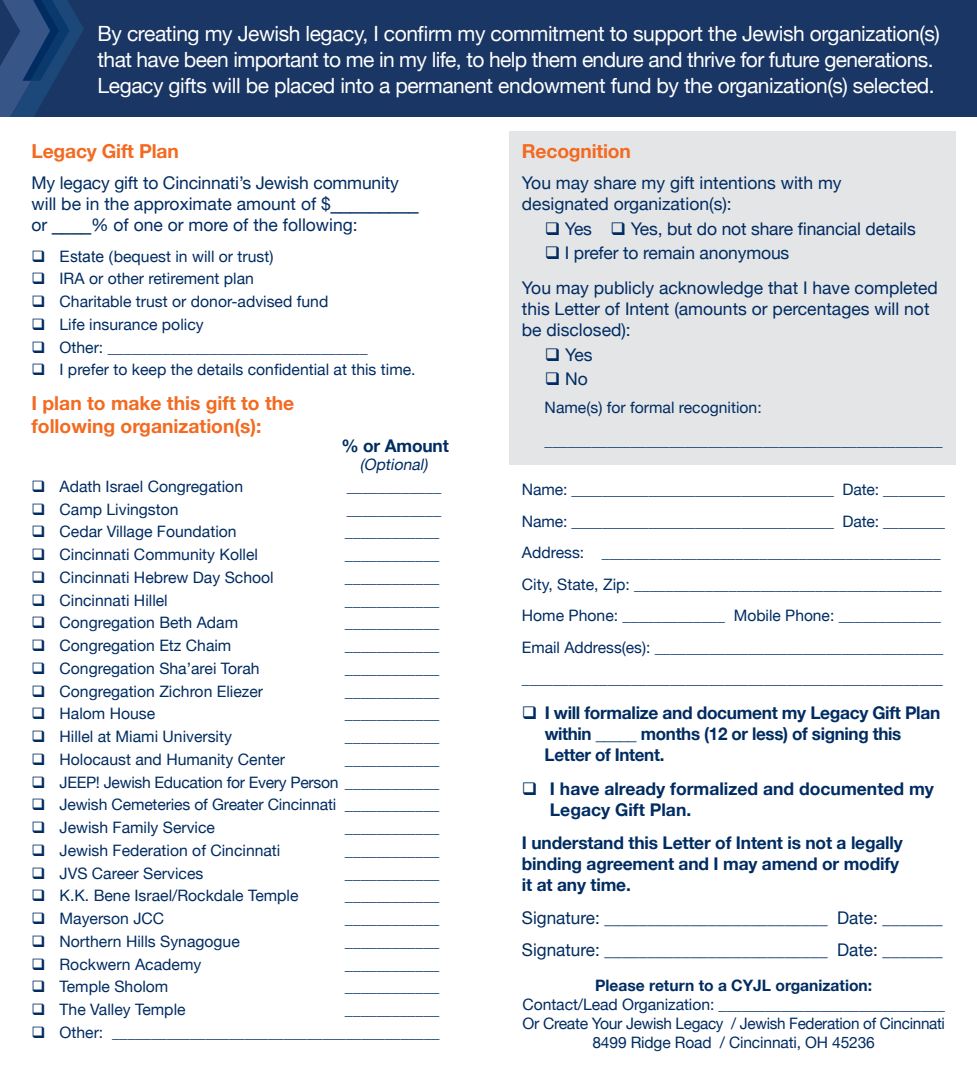
<style>
.page{position:relative;width:977px;height:1071px;background:#fff}
.page>*{position:absolute;margin:0;border:0;box-sizing:border-box;transform-origin:0 0}
.t1{font:21px/26.2px "Helvetica Neue";letter-spacing:-.02em;color:#fff}
.t2{font:700 19.25px "Helvetica Neue";color:#f36a21}
.t3{font:17.5px/21px "Helvetica Neue";color:#002c62}
.t4{font:700 17.5px/21px "Helvetica Neue";letter-spacing:-.01em;color:#002c62}
.t5{font:15.75px/33.2px "Helvetica Neue";color:#002c62}
.t6{font:15.75px/19.2px "Helvetica Neue";letter-spacing:-.02em;color:#002c62;text-align:center}
.t7{font:700 15.75px "Helvetica Neue";color:#002c62}
.t8{font:italic 15.75px "Helvetica Neue";color:#002c62}
.s1{font-family:"Arial"}
</style>
<div class="page">
<div style="left:0;top:0;width:976px;height:130px;background:#1a3664"></div>
<svg style="left:0;top:0;width:84px;height:118px"></svg>
<div style="left:0;top:118px;width:976px;height:52px;background:#fff"></div>
<div style="left:509px;top:132px;width:446px;height:333px;background:#e4e5e7"></div>
<p class="t1" style="left:98px;top:22px;width:843px">By creating my Jewish legacy, I confirm my commitment to support the Jewish organization(s) that have been important to me in my life, to help them endure and thrive for future generations.<br>Legacy gifts will be placed into a permanent endowment fund by the organization(s) selected.</p>
<p class="t2" style="left:32px;top:136px;width:149px">Legacy Gift Plan</p>
<p class="t3" style="left:32px;top:174px;width:388px">My legacy gift to Cincinnati’s Jewish community will be in the approximate amount of $<span class="s1">_________ </span>or <span class="s1">____</span>% of one or more of the following:</p>
<p class="t5" style="left:32px;top:240px;width:243px">❑ <span class="s1">Estate (</span>bequest in will or trust)</p>
<p class="t5" style="left:32px;top:263px;width:224px">❑ IRA or other retirement plan</p>
<p class="t5" style="left:32px;top:286px;width:298px">❑ Charitable trust or donor-advised fund</p>
<p class="t5" style="left:32px;top:309px;width:174px">❑ Life insurance policy</p>
<p class="t5" style="left:32px;top:331px;width:338px">❑ Other: _________________________________</p>
<p class="t5" style="left:32px;top:354px;width:385px">❑ I prefer to keep the details confidential at this time.</p>
<p class="t2" style="left:32px;top:388px;width:264px">I plan to make this gift to the</p>
<p class="t2" style="left:32px;top:411px;width:231px">following organization(s):</p>
<p class="t4" style="left:341px;top:436px;width:109px">% or Amount</p>
<p class="t8" style="left:360px;top:453px;width:74px">(Optional)</p>
<p class="t5" style="left:32px;top:470px;width:213px">❑ Adath Israel Congregation</p>
<p class="t5" style="left:346px;top:470px;width:96px">____________</p>
<p class="t5" style="left:32px;top:493px;width:149px">❑ Camp Livingston</p>
<p class="t5" style="left:347px;top:493px;width:96px">____________</p>
<p class="t5" style="left:32px;top:516px;width:207px">❑ Cedar Village Foundation</p>
<p class="t5" style="left:345px;top:516px;width:96px">____________</p>
<p class="t5" style="left:32px;top:539px;width:228px">❑ Cincinnati Community Kollel</p>
<p class="t5" style="left:345px;top:539px;width:96px">____________</p>
<p class="t5" style="left:32px;top:561px;width:244px">❑ Cincinnati Hebrew Day School</p>
<p class="t5" style="left:345px;top:561px;width:96px">____________</p>
<p class="t5" style="left:32px;top:584px;width:138px">❑ Cincinnati Hillel</p>
<p class="t5" style="left:345px;top:584px;width:96px">____________</p>
<p class="t5" style="left:32px;top:607px;width:208px">❑ Congregation Beth Adam</p>
<p class="t5" style="left:345px;top:607px;width:96px">____________</p>
<p class="t5" style="left:32px;top:630px;width:201px">❑ Congregation Etz Chaim</p>
<p class="t5" style="left:345px;top:630px;width:96px">____________</p>
<p class="t5" style="left:32px;top:652px;width:230px">❑ Congregation Sha’arei Torah</p>
<p class="t5" style="left:345px;top:652px;width:96px">____________</p>
<p class="t5" style="left:32px;top:675px;width:233px">❑ Congregation Zichron Eliezer</p>
<p class="t5" style="left:345px;top:675px;width:96px">____________</p>
<p class="t5" style="left:32px;top:698px;width:125px">❑ Halom House</p>
<p class="t5" style="left:345px;top:698px;width:96px">____________</p>
<p class="t5" style="left:32px;top:721px;width:202px">❑ Hillel at Miami University</p>
<p class="t5" style="left:345px;top:721px;width:96px">____________</p>
<p class="t5" style="left:32px;top:743px;width:255px">❑ Holocaust and Humanity Center</p>
<p class="t5" style="left:345px;top:743px;width:96px">____________</p>
<p class="t6" style="left:32px;top:773px;width:409px">❑ JEEP! Jewish Education for Every Person ____________</p>
<p class="t5" style="left:32px;top:789px;width:409px">❑ Jewish Cemeteries of Greater Cincinnati ____________</p>
<p class="t5" style="left:32px;top:812px;width:185px">❑ Jewish Family Service</p>
<p class="t5" style="left:345px;top:812px;width:96px">____________</p>
<p class="t5" style="left:32px;top:834px;width:250px">❑ Jewish Federation of Cincinnati</p>
<p class="t5" style="left:345px;top:834px;width:96px">____________</p>
<p class="t5" style="left:32px;top:857px;width:173px">❑ JVS Career Services</p>
<p class="t5" style="left:345px;top:857px;width:96px">____________</p>
<p class="t5" style="left:32px;top:880px;width:268px">❑ K.K. Bene Israel/Rockdale Temple</p>
<p class="t5" style="left:345px;top:880px;width:96px">____________</p>
<p class="t5" style="left:32px;top:903px;width:134px">❑ Mayerson JCC</p>
<p class="t5" style="left:345px;top:903px;width:96px">____________</p>
<p class="t5" style="left:32px;top:925px;width:210px">❑ Northern Hills Synagogue</p>
<p class="t5" style="left:345px;top:925px;width:96px">____________</p>
<p class="t5" style="left:32px;top:948px;width:171px">❑ Rockwern Academy</p>
<p class="t5" style="left:345px;top:948px;width:96px">____________</p>
<p class="t5" style="left:32px;top:971px;width:138px">❑ Temple Sholom</p>
<p class="t5" style="left:345px;top:971px;width:96px">____________</p>
<p class="t5" style="left:32px;top:994px;width:156px">❑ The Valley Temple</p>
<p class="t5" style="left:345px;top:994px;width:96px">____________</p>
<p class="t5" style="left:32px;top:1016px;width:409px">❑ Other: __________________________________________</p>
<p class="t2" style="left:522px;top:136px;width:110px">Recognition</p>
<p class="t3" style="left:522px;top:174px;width:321px">You may share my gift intentions with my designated organization(s):</p>
<p class="t3" style="left:544px;top:219px;width:372px">❑ Yes ❑ Yes, but do not share financial details</p>
<p class="t3" style="left:522px;top:237px;width:417px;line-height:35px;text-indent:23px">❑ I prefer to remain anonymous<br>You may publicly acknowledge that I have completed</p>
<p class="t3" style="left:522px;top:300px;width:409px">this Letter of Intent (amounts or percentages will not be disclosed):</p>
<p class="t3" style="left:544px;top:345px;width:50px">❑ Yes</p>
<p class="t3" style="left:544px;top:370px;width:45px">❑ No</p>
<p class="t5" style="left:544px;top:392px;width:399px">Name(s) for formal recognition: ___________________________________________________</p>
<p class="t5" style="left:522px;top:474px;width:425px">Name: __________________________________ Date: ________</p>
<p class="t5" style="left:522px;top:506px;width:425px">Name: __________________________________ Date: ________</p>
<p class="t5" style="left:522px;top:537px;width:420px">Address: ___________________________________________</p>
<p class="t5" style="left:522px;top:569px;width:421px">City, State, Zip: _______________________________________</p>
<p class="t5" style="left:522px;top:600px;width:421px">Home Phone: _____________ Mobile Phone: _____________</p>
<p class="t5" style="left:522px;top:632px;width:423px">Email Address(es): _____________________________________</p>
<p class="t5" style="left:522px;top:663px;width:422px">______________________________________________________</p>
<p class="t4" style="left:544px;top:703px;width:397px;text-indent:-23px">❑ I will formalize and document my Legacy Gift Plan within _____ months (12 or less) of signing this<br>Letter of Intent.</p>
<p class="t4" style="left:550px;top:778px;width:385px;text-indent:-28px">❑ I have already formalized and documented my<br>Legacy Gift Plan.</p>
<p class="t4" style="left:522px;top:833px;width:382px">I understand this Letter of Intent is not a legally binding agreement and I may amend or modify it at any time.</p>
<p class="t3" style="left:522px;top:903px;width:422px;line-height:31.5px">Signature: __________________________ Date: _______<br>Signature: __________________________ Date: _______</p>
<p class="t7" style="left:595px;top:973px;width:278px">Please return to a CYJL organization:</p>
<p class="t6" style="left:522px;top:996px;width:424px">Contact/Lead Organization: _____________________________<br>Or Create Your Jewish Legacy / Jewish Federation of Cincinnati<br>8499 Ridge Road / Cincinnati, OH 45236</p>
</div>
